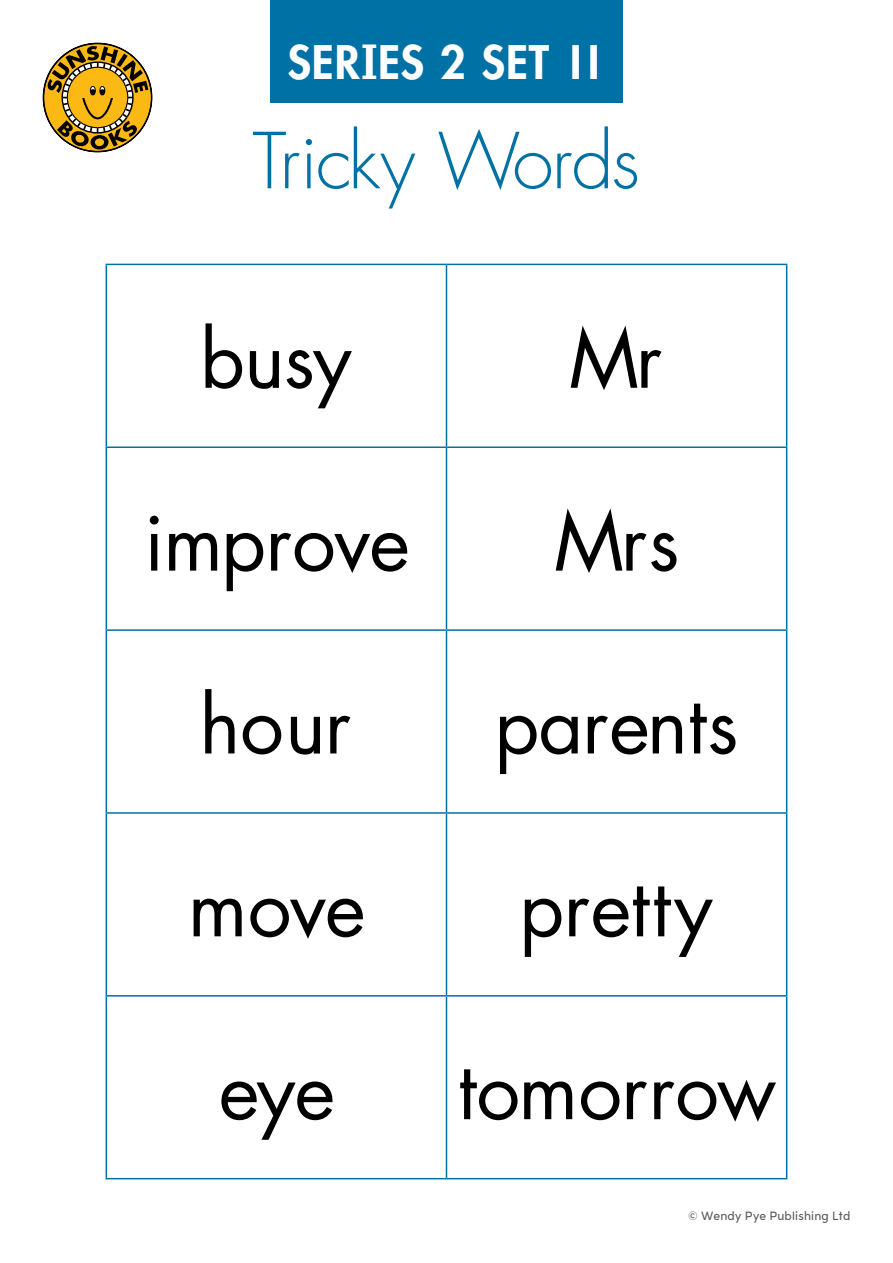
<style>
.page{position:relative;width:893px;height:1263px;background:#fff}
.page>*{position:absolute;margin:0;border:0;box-sizing:border-box;transform-origin:0 0}
.t1{font:78px "US Asunshine";color:#000}
.t2{font:300 75px "US Asunshine";letter-spacing:-.04em;color:#0071a4}
.t3{font:800 45px "US Asunshine";letter-spacing:.02em;color:#fff}
.t4{font:12px "Aronui";letter-spacing:.015em;color:#58595b;scale:.96 1}
</style>
<div class="page">
<svg style="left:43px;top:43px;width:110px;height:110px"></svg>
<hr style="left:81px;top:96px;width:33px;height:2px;background:#fdb913">
<hr style="left:106px;top:264px;width:340px;height:1px;background:#0071a4">
<hr style="left:106px;top:265px;width:1px;height:181px;background:#0071a4">
<hr style="left:446px;top:264px;width:341px;height:1px;background:#0071a4">
<hr style="left:446px;top:265px;width:1px;height:181px;background:#0071a4">
<hr style="left:786px;top:265px;width:1px;height:181px;background:#0071a4">
<hr style="left:106px;top:446px;width:340px;height:2px;background:#0071a4">
<hr style="left:106px;top:448px;width:1px;height:181px;background:#0071a4">
<hr style="left:446px;top:446px;width:341px;height:2px;background:#0071a4">
<hr style="left:446px;top:448px;width:1px;height:181px;background:#0071a4">
<hr style="left:786px;top:448px;width:1px;height:181px;background:#0071a4">
<hr style="left:106px;top:629px;width:340px;height:2px;background:#0071a4">
<hr style="left:106px;top:631px;width:1px;height:181px;background:#0071a4">
<hr style="left:446px;top:629px;width:341px;height:2px;background:#0071a4">
<hr style="left:446px;top:631px;width:1px;height:181px;background:#0071a4">
<hr style="left:786px;top:631px;width:1px;height:181px;background:#0071a4">
<hr style="left:106px;top:812px;width:340px;height:2px;background:#0071a4">
<hr style="left:106px;top:814px;width:1px;height:181px;background:#0071a4">
<hr style="left:446px;top:812px;width:341px;height:2px;background:#0071a4">
<hr style="left:446px;top:814px;width:1px;height:181px;background:#0071a4">
<hr style="left:786px;top:814px;width:1px;height:181px;background:#0071a4">
<hr style="left:106px;top:995px;width:340px;height:1px;background:#0071a4">
<hr style="left:106px;top:996px;width:1px;height:182px;background:#0071a4">
<hr style="left:446px;top:995px;width:341px;height:1px;background:#0071a4">
<hr style="left:446px;top:996px;width:1px;height:182px;background:#0071a4">
<hr style="left:786px;top:996px;width:1px;height:182px;background:#0071a4">
<hr style="left:106px;top:1178px;width:340px;height:1px;background:#0071a4">
<hr style="left:446px;top:1178px;width:341px;height:1px;background:#0071a4">
<div style="left:270px;top:0;width:353px;height:102px;background:#0071a4"></div>
<p class="t3" style="left:287px;top:33px;width:320px">SERIES 2 SET 11</p>
<p class="t2" style="left:253px;top:113px;width:389px">Tricky Words</p>
<p class="t1" style="left:201px;top:305px;width:152px">busy</p>
<p class="t1" style="left:570px;top:305px;width:95px">Mr</p>
<p class="t1" style="left:145px;top:488px;width:265px">improve</p>
<p class="t1" style="left:555px;top:488px;width:125px">Mrs</p>
<p class="t1" style="left:200px;top:671px;width:153px">hour</p>
<p class="t1" style="left:189px;top:854px;width:176px">move</p>
<p class="t1" style="left:219px;top:1037px;width:115px">eye</p>
<p class="t1" style="left:496px;top:671px;width:243px">parents</p>
<p class="t1" style="left:520px;top:854px;width:194px">pretty</p>
<p class="t1" style="left:459px;top:1037px;width:317px">tomorrow</p>
<p class="t4" style="left:688px;top:1209px;width:170px">© Wendy Pye Publishing Ltd</p>
</div>
